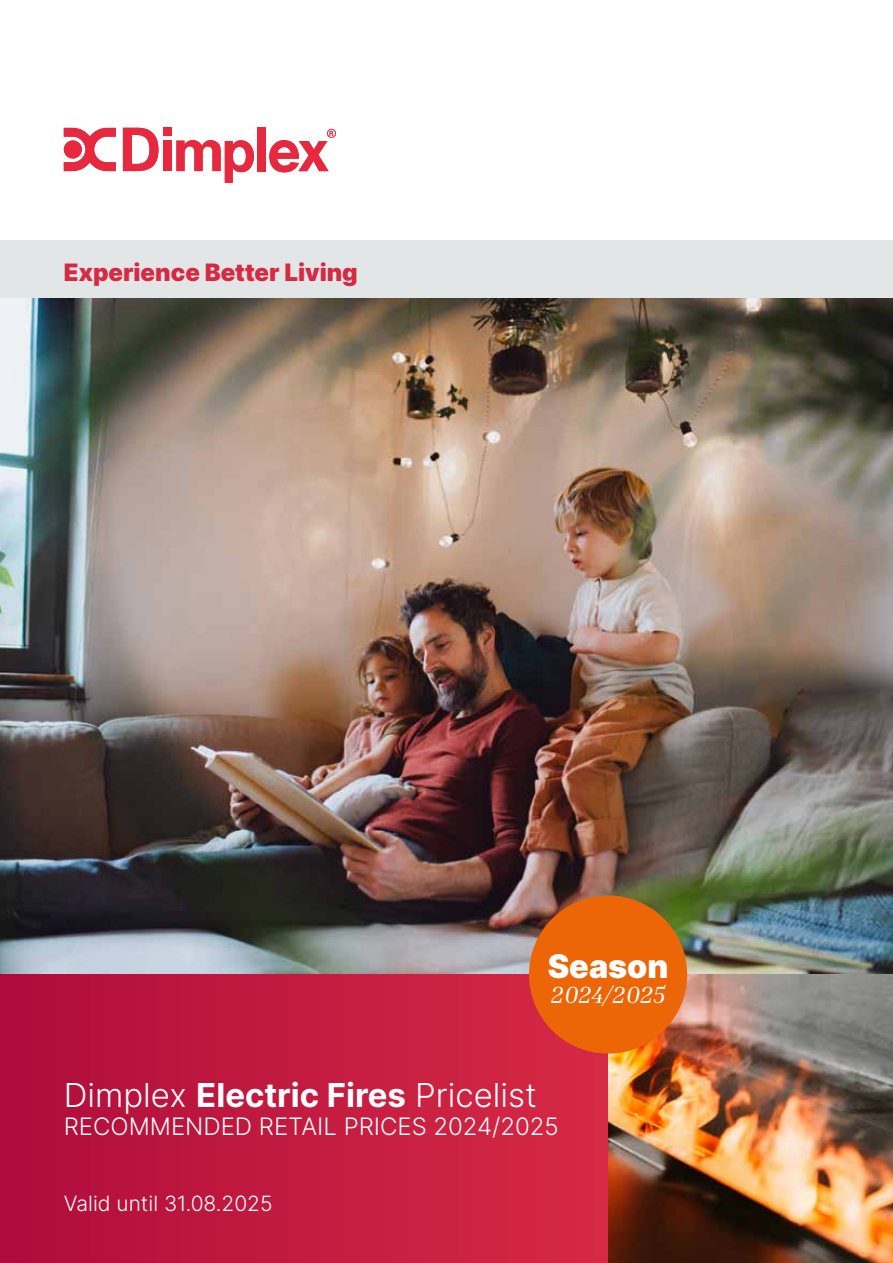
<style>
.page{position:relative;width:893px;height:1263px;background:#fff}
.page>*{position:absolute;margin:0;border:0;box-sizing:border-box;transform-origin:0 0}
.t1{font:300 33px "Inter";color:#fff}
.t2{font:900 32.4px "Inter";color:#fff}
.t3{font:300 24px "Inter";color:#fff}
.t4{font:900 24px "Inter";color:#d52944}
.t5{font:italic 24px "Inria Serif";color:#fff}
.t6{font:300 21px "Inter";color:#fff}
.s1{font-weight:700}
</style>
<div class="page">
<img style="left:0;top:298px;width:893px;height:676px">
<div style="left:0;top:974px;width:608px;height:289px;background:linear-gradient(to right,#af0d3c,#d62a45)"></div>
<img style="left:608px;top:974px;width:285px;height:289px">
<div style="left:0;top:240px;width:893px;height:58px;background:#e3e6e6"></div>
<div style="left:529px;top:895px;width:158px;height:158px;background:#ec6608;border-radius:50%"></div>
<svg style="left:64px;top:128px;width:52px;height:43px"></svg>
<svg style="left:123px;top:128px;width:35px;height:43px"></svg>
<div style="left:163px;top:128px;width:8px;height:7px;background:#e6293f"></div>
<div style="left:163px;top:141px;width:8px;height:30px;background:#e6293f"></div>
<div style="left:257px;top:128px;width:9px;height:43px;background:#e6293f"></div>
<svg style="left:176px;top:140px;width:78px;height:43px"></svg>
<svg style="left:269px;top:129px;width:67px;height:43px"></svg>
<p class="t4" style="left:64px;top:254px;width:296px">Experience Better Living</p>
<h2 class="t2" style="left:548px;top:942px;width:122px">Season</h2>
<p class="t5" style="left:551px;top:979px;width:116px">2024/2025</p>
<h1 class="t1" style="left:64px;top:1070px;width:475px">Dimplex <span class="s1">Electric Fires</span> Pricelist</h1>
<p class="t3" style="left:64px;top:1109px;width:497px">RECOMMENDED RETAIL PRICES 2024/2025</p>
<p class="t6" style="left:64px;top:1188px;width:210px">Valid until 31.08.2025</p>
</div>
